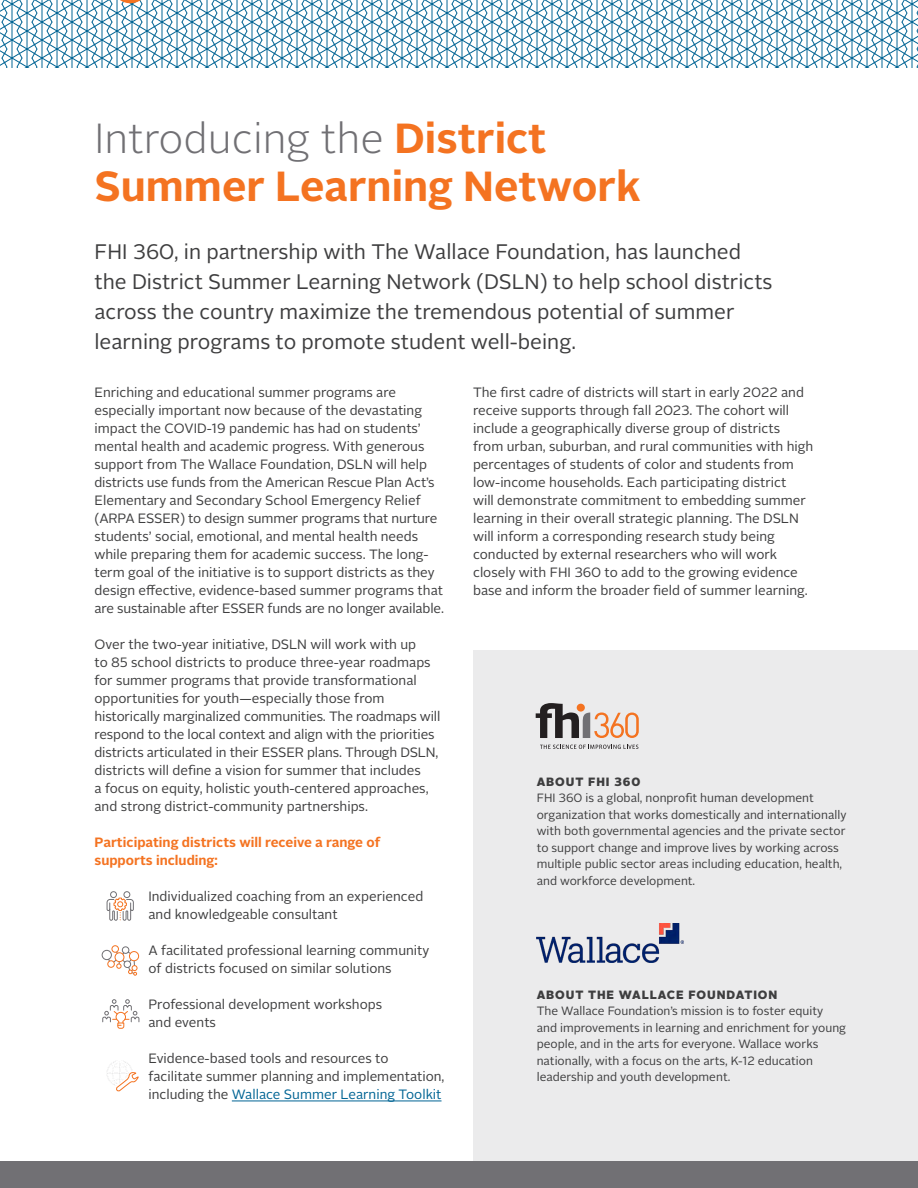
<style>
.page{position:relative;width:918px;height:1188px;background:#fff}
.page>*{position:absolute;margin:0;border:0;box-sizing:border-box;transform-origin:0 0}
.t1{font:700 42px/48px "Alright Sans";color:#f47321}
.t2{font:21px/30px "Alright Sans";color:#3e3e3f}
.t3{font:13.5px/18px "Alright Sans";color:#3e3e3f}
.t4{font:700 13.5px/18px "Alright Sans";color:#f47321}
.t5{font:12px/16.5px "Alright Sans";color:#3e3e3f}
.t6{font:900 12px "Alright Sans";letter-spacing:.075em;color:#3e3e3f}
.s1{font-weight:300;color:#717074}
.s2{color:#006494}
</style>
<div class="page">
<div style="left:473px;top:650px;width:445px;height:538px;background:#ebebec"></div>
<hr style="left:232px;top:1101px;width:210px;height:1px;background:#006494">
<img style="left:537px;top:923px;width:147px;height:39px">
<svg style="left:536px;top:703px;width:103px;height:35px"></svg>
<svg style="left:540px;top:745px;width:98px;height:4px"></svg>
<svg style="left:0;top:0;width:918px;height:68px"></svg>
<div style="left:0;top:1161px;width:918px;height:27px;background:#717074"></div>
<svg style="left:102px;top:999px;width:38px;height:30px"></svg>
<div style="left:110px;top:891px;width:7px;height:7px;border:1px solid #717074;border-radius:50%"></div>
<div style="left:124px;top:891px;width:6px;height:7px;border:1px solid #717074;border-radius:50%"></div>
<svg style="left:106px;top:897px;width:28px;height:24px"></svg>
<svg style="left:107px;top:1061px;width:32px;height:31px"></svg>
<div style="left:102px;top:950px;width:10px;height:10px;border:1px solid #717074;border-radius:50%"></div>
<div style="left:129px;top:951px;width:10px;height:10px;border:1px solid #f47321;border-radius:50%"></div>
<div style="left:112px;top:945px;width:7px;height:8px;border:1px solid #f47321;border-radius:50%"></div>
<svg style="left:107px;top:946px;width:30px;height:29px"></svg>
<svg style="left:104px;top:0;width:177px;height:5px"></svg>
<p class="t1" style="left:94px;top:115px;width:548px"><span class="s1">Introducing the</span> District<br>Summer Learning Network</p>
<p class="t2" style="left:94px;top:237px;width:680px">FHI 360, in partnership with The Wallace Foundation, has launched the District Summer Learning Network (DSLN) to help school districts across the country maximize the tremendous potential of summer learning programs to promote student well-being.</p>
<p class="t3" style="left:94px;top:384px;width:351px">Enriching and educational summer programs are especially important now because of the devastating impact the COVID-19 pandemic has had on students’ mental health and academic progress. With generous support from The Wallace Foundation, DSLN will help districts use funds from the American Rescue Plan Act’s Elementary and Secondary School Emergency Relief (ARPA ESSER) to design summer programs that nurture students’ social, emotional, and mental health needs while preparing them for academic success. The long&shy;term goal of the initiative is to support districts as they design effective, evidence-based summer programs that are sustainable after ESSER funds are no longer available.</p>
<p class="t3" style="left:94px;top:636px;width:347px">Over the two-year initiative, DSLN will work with up<br>to 85 school districts to produce three-year roadmaps for summer programs that provide transformational opportunities for youth—especially those from historically marginalized communities. The roadmaps will respond to the local context and align with the priorities districts articulated in their ESSER plans. Through DSLN, districts will define a vision for summer that includes<br>a focus on equity, holistic youth-centered approaches, and strong district-community partnerships.</p>
<p class="t4" style="left:94px;top:834px;width:287px">Participating districts will receive a range of supports including:</p>
<p class="t3" style="left:148px;top:888px;width:276px">Individualized coaching from an experienced and knowledgeable consultant</p>
<p class="t3" style="left:148px;top:942px;width:282px">A facilitated professional learning community of districts focused on similar solutions</p>
<p class="t3" style="left:148px;top:996px;width:235px">Professional development workshops and events</p>
<p class="t3" style="left:148px;top:1050px;width:298px">Evidence-based tools and resources to facilitate summer planning and implementation, including the <span class="s2">Wallace Summer Learning Toolkit</span></p>
<p class="t3" style="left:473px;top:384px;width:342px">The first cadre of districts will start in early 2022 and receive supports through fall 2023. The cohort will include a geographically diverse group of districts from urban, suburban, and rural communities with high percentages of students of color and students from low-income households. Each participating district<br>will demonstrate commitment to embedding summer learning in their overall strategic planning. The DSLN will inform a corresponding research study being conducted by external researchers who will work closely with FHI 360 to add to the growing evidence base and inform the broader field of summer learning.</p>
<p class="t6" style="left:537px;top:773px;width:105px">ABOUT FHI 360</p>
<p class="t5" style="left:537px;top:790px;width:311px">FHI 360 is a global, nonprofit human development organization that works domestically and internationally with both governmental agencies and the private sector to support change and improve lives by working across multiple public sector areas including education, health, and workforce development.</p>
<p class="t6" style="left:537px;top:986px;width:242px">ABOUT THE WALLACE FOUNDATION</p>
<p class="t5" style="left:537px;top:1003px;width:311px">The Wallace Foundation’s mission is to foster equity and improvements in learning and enrichment for young people, and in the arts for everyone. Wallace works nationally, with a focus on the arts, K-12 education leadership and youth development.</p>
</div>
